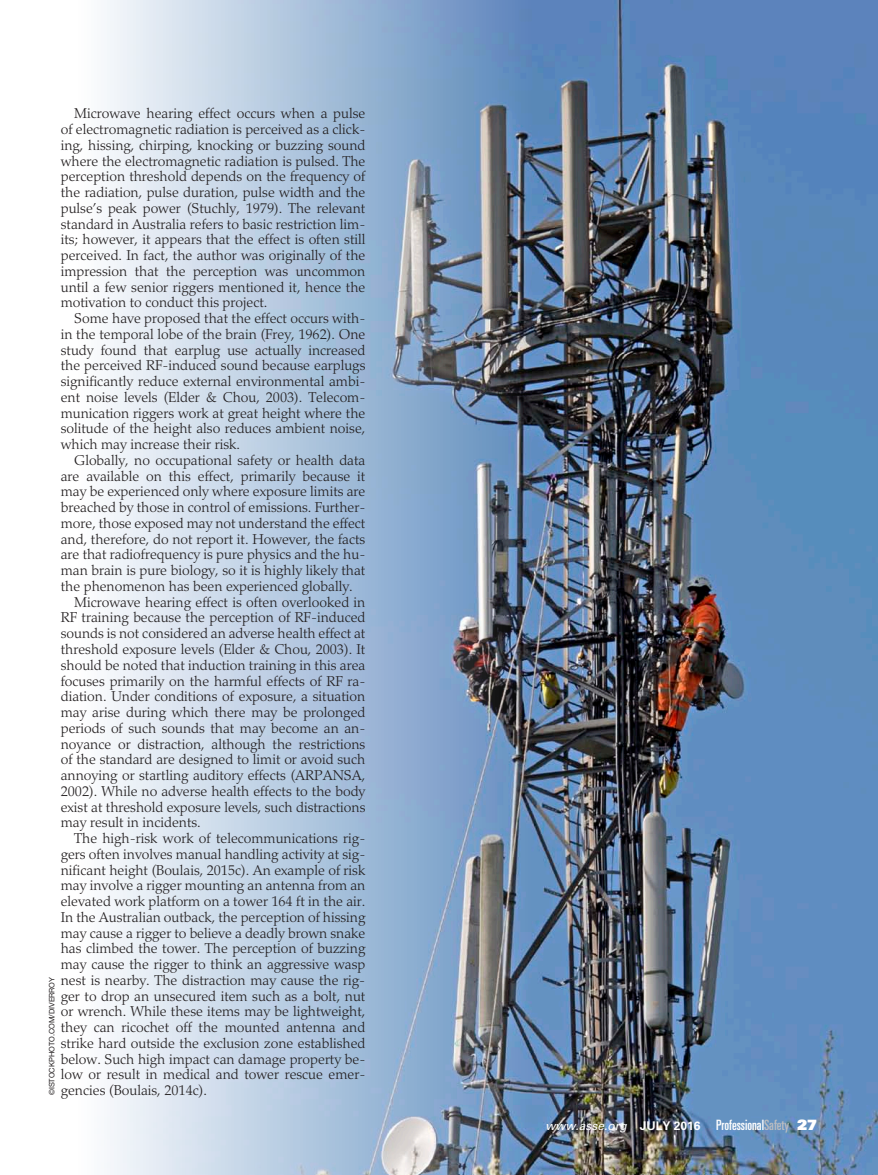
<style>
.page{position:relative;width:878px;height:1175px;background:#fff}
.page>*{position:absolute;margin:0;border:0;box-sizing:border-box;transform-origin:0 0}
.t1{font:300 14.25px/15.8px "Palatino LT Std";color:#231f20;text-align:justify}
.t2{font:italic 12px "Univers LT Std";color:#fff}
.t3{font:7.5px "Helvetica Neue LT Std";color:#231f20}
.s1{font-weight:700;font-style:normal}
.s2{font-style:normal;font-stretch:ultra-condensed;font-size:14.25px}
.s3{font-style:normal;font-stretch:ultra-condensed;font-size:14.25px;color:#bbbdc0}
.s4{font-family:"Univers LT Std X Black";font-style:normal;font-size:14.25px}
</style>
<div class="page">
<img style="left:107px;top:0;width:771px;height:1174px">
<p class="t1" style="left:61px;top:106px;width:306px;text-indent:13px">Microwave hearing effect occurs when a pulse of electromagnetic radiation is perceived as a click&shy;ing, hissing, chirping, knocking or buzzing sound where the electromagnetic radiation is pulsed. The perception threshold depends on the frequency of the radiation, pulse duration, pulse width and the pulse’s peak power (Stuchly, 1979). The relevant standard in Australia refers to basic restriction lim&shy;its; however, it appears that the effect is often still perceived. In fact, the author was originally of the impression that the perception was uncommon until a few senior riggers mentioned it, hence the motivation to conduct this project.</p>
<p class="t1" style="left:61px;top:311px;width:306px;text-indent:13px">Some have proposed that the effect occurs with&shy;in the temporal lobe of the brain (Frey, 1962). One study found that earplug use actually increased the perceived RF-induced sound because earplugs significantly reduce external environmental ambi&shy;ent noise levels (Elder &amp; Chou, 2003). Telecom&shy;munication riggers work at great height where the solitude of the height also reduces ambient noise, which may increase their risk.</p>
<p class="t1" style="left:74px;top:452px;width:292px">Globally, no occupational safety or health data</p>
<p class="t1" style="left:61px;top:468px;width:306px">are available on this effect, primarily because it</p>
<p class="t1" style="left:61px;top:484px;width:306px">may be experienced only where exposure limits are</p>
<p class="t1" style="left:61px;top:500px;width:306px">breached by those in control of emissions. Further-</p>
<p class="t1" style="left:61px;top:515px;width:306px">more, those exposed may not understand the effect</p>
<p class="t1" style="left:61px;top:531px;width:306px">and, therefore, do not report it. However, the facts</p>
<p class="t1" style="left:61px;top:547px;width:306px">are that radiofrequency is pure physics and the hu-</p>
<p class="t1" style="left:61px;top:563px;width:306px">man brain is pure biology, so it is highly likely that</p>
<p class="t1" style="left:61px;top:578px;width:293px">the phenomenon has been experienced globally.</p>
<p class="t1" style="left:74px;top:594px;width:293px">Microwave hearing effect is often overlooked in</p>
<p class="t1" style="left:61px;top:610px;width:306px">RF training because the perception of RF-induced</p>
<p class="t1" style="left:61px;top:626px;width:306px">sounds is not considered an adverse health effect at</p>
<p class="t1" style="left:61px;top:641px;width:306px">threshold exposure levels (Elder &amp; Chou, 2003). It</p>
<p class="t1" style="left:61px;top:657px;width:306px">should be noted that induction training in this area</p>
<p class="t1" style="left:61px;top:673px;width:306px">focuses primarily on the harmful effects of RF ra-</p>
<p class="t1" style="left:61px;top:688px;width:306px">diation. Under conditions of exposure, a situation</p>
<p class="t1" style="left:61px;top:704px;width:306px">may arise during which there may be prolonged</p>
<p class="t1" style="left:61px;top:720px;width:306px">periods of such sounds that may become an an-</p>
<p class="t1" style="left:61px;top:736px;width:306px">noyance or distraction, although the restrictions</p>
<p class="t1" style="left:61px;top:751px;width:306px">of the standard are designed to limit or avoid such</p>
<p class="t1" style="left:61px;top:767px;width:306px">annoying or startling auditory effects (ARPANSA,</p>
<p class="t1" style="left:61px;top:783px;width:306px">2002). While no adverse health effects to the body</p>
<p class="t1" style="left:61px;top:799px;width:306px">exist at threshold exposure levels, such distractions</p>
<p class="t1" style="left:61px;top:814px;width:141px">may result in incidents.</p>
<p class="t1" style="left:74px;top:830px;width:292px">The high-risk work of telecommunications rig-</p>
<p class="t1" style="left:61px;top:846px;width:306px">gers often involves manual handling activity at sig-</p>
<p class="t1" style="left:61px;top:862px;width:306px">nificant height (Boulais, 2015c). An example of risk</p>
<p class="t1" style="left:61px;top:877px;width:306px">may involve a rigger mounting an antenna from an</p>
<p class="t1" style="left:61px;top:893px;width:306px">elevated work platform on a tower 164 ft in the air.</p>
<p class="t1" style="left:61px;top:909px;width:306px">In the Australian outback, the perception of hissing</p>
<p class="t1" style="left:61px;top:925px;width:306px">may cause a rigger to believe a deadly brown snake</p>
<p class="t1" style="left:61px;top:940px;width:306px">has climbed the tower. The perception of buzzing</p>
<p class="t1" style="left:61px;top:956px;width:306px">may cause the rigger to think an aggressive wasp</p>
<p class="t1" style="left:61px;top:972px;width:306px">nest is nearby. The distraction may cause the rig-</p>
<p class="t1" style="left:61px;top:988px;width:306px">ger to drop an unsecured item such as a bolt, nut</p>
<p class="t1" style="left:61px;top:1003px;width:306px">or wrench. While these items may be lightweight,</p>
<p class="t1" style="left:61px;top:1019px;width:306px">they can ricochet off the mounted antenna and</p>
<p class="t1" style="left:61px;top:1035px;width:306px">strike hard outside the exclusion zone established</p>
<p class="t1" style="left:61px;top:1051px;width:306px">below. Such high impact can damage property be-</p>
<p class="t1" style="left:61px;top:1066px;width:306px">low or result in medical and tower rescue emer-</p>
<p class="t1" style="left:61px;top:1082px;width:148px">gencies (Boulais, 2014c).</p>
<p class="t3" style="left:47px;top:1095px;width:120px;rotate:-90deg">©iStockphoto.com/diverroy</p>
<p class="t2" style="left:545px;top:1118px;width:273px">www.asse.org <span class="s1">july 2016</span> <span class="s2">Professional</span><span class="s3">Safety</span> <span class="s4">27</span></p>
</div>
